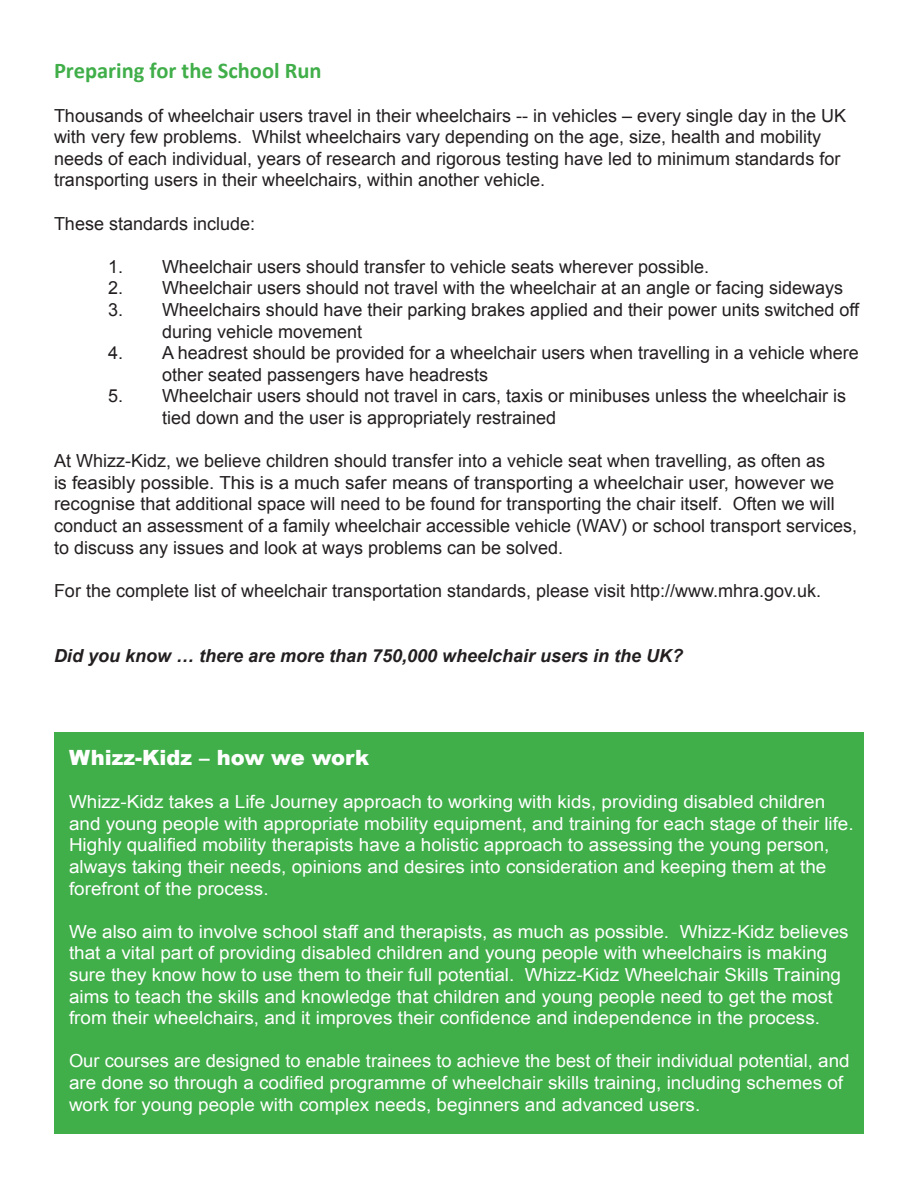
<style>
.page{position:relative;width:918px;height:1188px;background:#fff}
.page>*{position:absolute;margin:0;border:0;box-sizing:border-box;transform-origin:0 0}
.t1{font:700 22.5px "Calibri";color:#40ae49}
.t2{font:900 21px "Arial";color:#fff}
.t3{font:18px/21.6px "Arial";color:#231f20}
.t4{font:18px/21.6px "Arial";color:#fff;scale:1.05 1}
.t5{font:18px/21.6px "Arial";color:#fff}
.t6{font:italic 700 18px "Arial";color:#231f20}
</style>
<div class="page">
<div style="left:54px;top:732px;width:810px;height:402px;background:#40ae49"></div>
<p class="t1" style="left:54px;top:57px;width:269px">Preparing for the School Run</p>
<p class="t3" style="left:54px;top:105px;width:794px">Thousands of wheelchair users travel in their wheelchairs -- in vehicles – every single day in the UK with very few problems. Whilst wheelchairs vary depending on the age, size, health and mobility needs of each individual, years of research and rigorous testing have led to minimum standards for transporting users in their wheelchairs, within another vehicle.</p>
<p class="t3" style="left:54px;top:213px;width:203px">These standards include:</p>
<p class="t3" style="left:108px;top:256px;width:603px">1. Wheelchair users should transfer to vehicle seats wherever possible.</p>
<p class="t3" style="left:108px;top:277px;width:737px">2. Wheelchair users should not travel with the wheelchair at an angle or facing sideways</p>
<p class="t3" style="left:162px;top:299px;width:699px;text-indent:-54px">3. Wheelchairs should have their parking brakes applied and their power units switched off during vehicle movement</p>
<p class="t3" style="left:162px;top:342px;width:698px;text-indent:-54px">4. A headrest should be provided for a wheelchair users when travelling in a vehicle where other seated passengers have headrests</p>
<p class="t3" style="left:162px;top:385px;width:686px;text-indent:-54px">5. Wheelchair users should not travel in cars, taxis or minibuses unless the wheelchair is tied down and the user is appropriately restrained</p>
<p class="t3" style="left:54px;top:450px;width:805px">At Whizz-Kidz, we believe children should transfer into a vehicle seat when travelling, as often as<br>is feasibly possible. This is a much safer means of transporting a wheelchair user, however we recognise that additional space will need to be found for transporting the chair itself. Often we will conduct an assessment of a family wheelchair accessible vehicle (WAV) or school transport services, to discuss any issues and look at ways problems can be solved.</p>
<p class="t3" style="left:54px;top:580px;width:769px">For the complete list of wheelchair transportation standards, please visit http://www.mhra.gov.uk.</p>
<p class="t6" style="left:54px;top:643px;width:631px">Did you know … there are more than 750,000 wheelchair users in the UK?</p>
<p class="t2" style="left:69px;top:742px;width:302px">Whizz-Kidz – how we work</p>
<p class="t4" style="left:69px;top:791px;width:749px">Whizz-Kidz takes a Life Journey approach to working with kids, providing disabled children and young people with appropriate mobility equipment, and training for each stage of their life.<br>Highly qualified mobility therapists have a holistic approach to assessing the young person, always taking their needs, opinions and desires into consideration and keeping them at the forefront of the process.</p>
<p class="t4" style="left:69px;top:921px;width:744px">We also aim to involve school staff and therapists, as much as possible. Whizz-Kidz believes that a vital part of providing disabled children and young people with wheelchairs is making sure they know how to use them to their full potential. Whizz-Kidz Wheelchair Skills Training aims to teach the skills and knowledge that children and young people need to get the most from their wheelchairs, and it improves their confidence and independence in the process.</p>
<p class="t5" style="left:69px;top:1051px;width:782px">Our courses are designed to enable trainees to achieve the best of their individual potential, and are done so through a codified programme of wheelchair skills training, including schemes of work for young people with complex needs, beginners and advanced users.</p>
</div>
